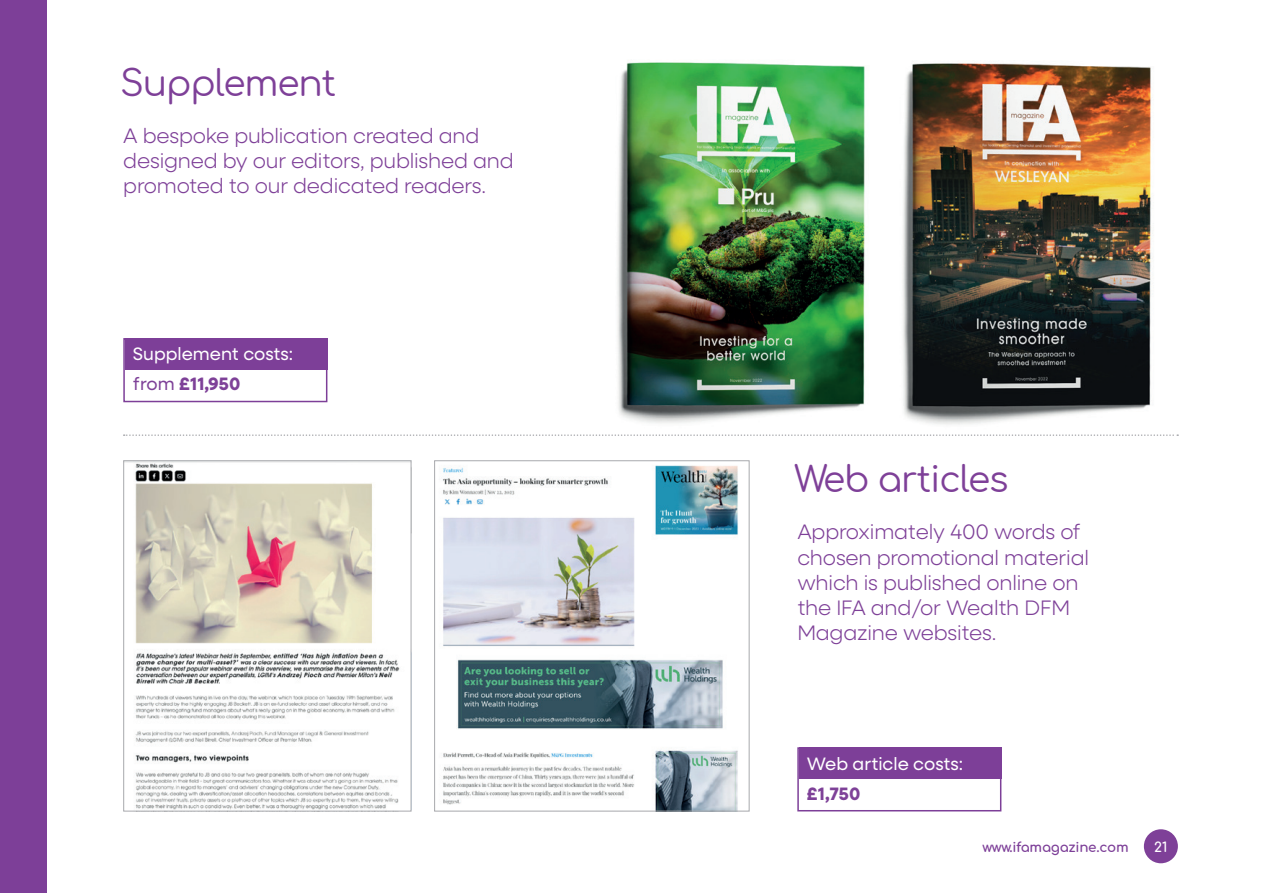
<style>
.page{position:relative;width:1263px;height:893px;background:#fff}
.page>*{position:absolute;margin:0;border:0;box-sizing:border-box;transform-origin:0 0}
.t1{font:36px "Comfortaa";letter-spacing:-.03em;color:#7e4098}
.t2{font:300 21px/25.2px "Neulis Sans";letter-spacing:-.01em;color:#7e4098}
.t3{font:18px/30px "Neulis Sans";color:#fff}
.t4{font:700 18px "Neulis Sans";color:#7e4198}
.t5{font:700 13.5px "Comfortaa";letter-spacing:-.02em;color:#7d3f98}
.t6{font:700 13.5px "Comfortaa";color:#fff}
.s1{color:#7e4198}
.s2{font-weight:700;color:#7e4198}
</style>
<div class="page">
<div style="left:0;top:0;width:47px;height:893px;background:#7d3f98"></div>
<div style="left:1144px;top:829px;width:34px;height:34px;background:#7e4098;border-radius:50%"></div>
<img style="left:617px;top:62px;width:248px;height:361px">
<img style="left:902px;top:63px;width:277px;height:373px">
<div style="left:125px;top:338px;width:202px;height:32px;background:#7d3f98"></div>
<div style="left:123px;top:338px;width:204px;height:64px;border:2px solid #7d3f98"></div>
<img style="left:125px;top:462px;width:284px;height:347px">
<div style="left:123px;top:460px;width:288px;height:351px;border:1px solid #a8a9ad"></div>
<img style="left:442px;top:465px;width:296px;height:344px">
<div style="left:434px;top:460px;width:315px;height:351px;border:1px solid #a8a9ad"></div>
<div style="left:799px;top:747px;width:202px;height:32px;background:#7d3f98"></div>
<div style="left:797px;top:747px;width:204px;height:64px;border:2px solid #7d3f98"></div>
<svg style="left:124px;top:434px;width:1054px;height:2px"></svg>
<h1 class="t1" style="left:120px;top:50px;width:218px">Supplement</h1>
<p class="t2" style="left:123px;top:122px;width:392px">A bespoke publication created and designed by our editors, published and promoted to our dedicated readers.</p>
<p class="t3" style="left:133px;top:338px;width:162px">Supplement costs: <span class="s1">from</span> <span class="s2">£11,950</span></p>
<h1 class="t1" style="left:794px;top:447px;width:216px">Web articles</h1>
<p class="t2" style="left:797px;top:518px;width:293px">Approximately 400 words of chosen promotional material which is published online on the IFA and/or Wealth DFM<br>Magazine websites.</p>
<p class="t3" style="left:807px;top:747px;width:158px">Web article costs:</p>
<p class="t4" style="left:807px;top:780px;width:55px">£1,750</p>
<p class="t5" style="left:982px;top:835px;width:148px">www.ifamagazine.com</p>
<p class="t6" style="left:1154px;top:835px;width:15px">21</p>
</div>
